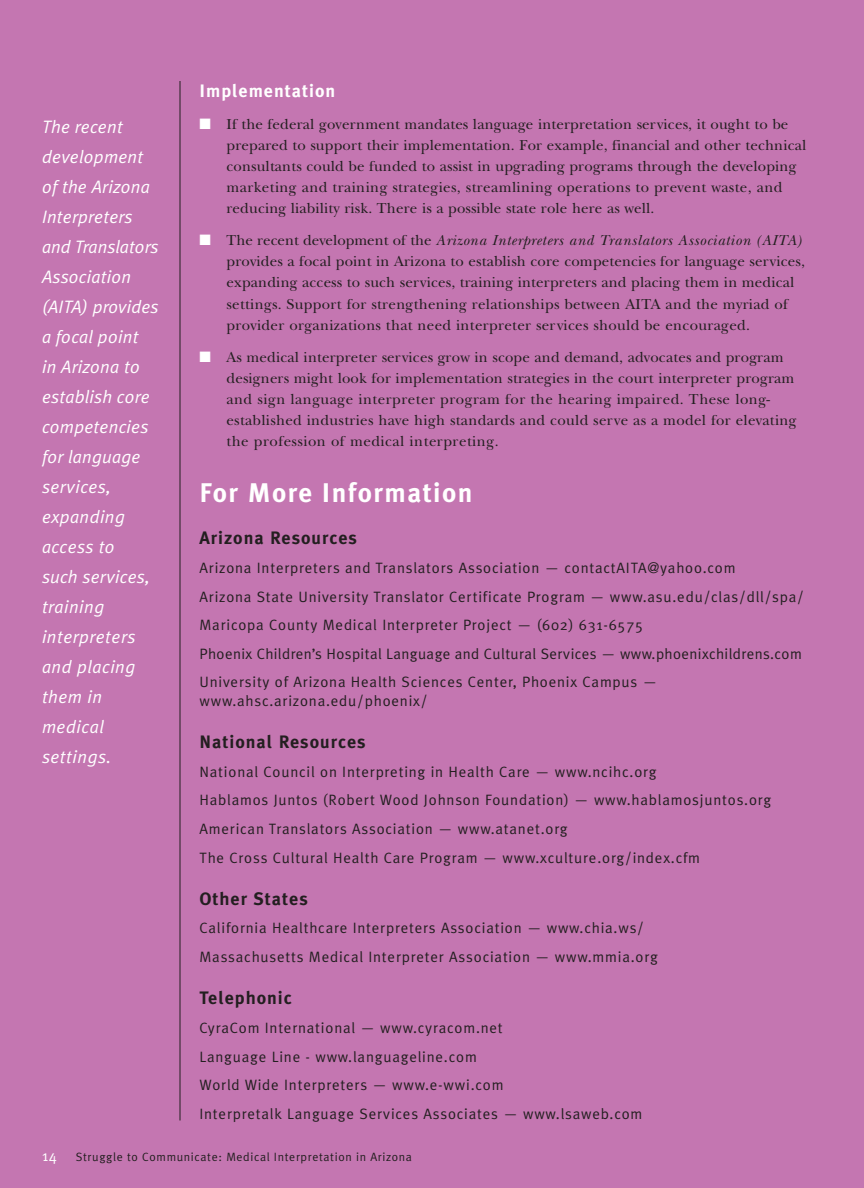
<style>
.page{position:relative;width:864px;height:1188px;background:#c476b1}
.page>*{position:absolute;margin:0;border:0;box-sizing:border-box;transform-origin:0 0}
.t1{font:700 27px "Meta Plus";letter-spacing:.055em;color:#fff}
.t2{font:italic 18px/30px "Meta Plus Normal";letter-spacing:.01em;color:#fff}
.t3{font:700 18px "Meta Plus";letter-spacing:.055em;color:#231f20}
.t4{font:700 18px "Meta Plus";letter-spacing:.055em;color:#fff}
.t5{font:15px/21.1px "New Baskerville";letter-spacing:.01em;color:#231f20}
.t6{font:15px/28.7px "Meta Plus Normal";letter-spacing:.055em;color:#231f20}
.t7{font:15px "Meta Plus Normal";color:#fff}
.t8{font:12px "Meta Plus Normal";letter-spacing:.055em;color:#231f20}
.s1{color:#fff}
.s2{font-style:italic}
</style>
<div class="page">
<hr style="left:180px;top:81px;width:1px;height:1039px;background:#231f20">
<p class="t2" style="left:42px;top:114px;width:118px">The recent development of the Arizona<br>Interpreters and Translators<br>Association (AITA) provides a focal point<br>in Arizona to establish core competencies for language services, expanding access to<br>such services, training interpreters and placing them in medical settings.</p>
<p class="t4" style="left:200px;top:84px;width:137px">Implementation</p>
<p class="t5" style="left:226px;top:115px;width:581px;text-indent:-27px"><span class="s1">■</span> If the federal government mandates language interpretation services, it ought to be prepared to support their implementation. For example, financial and other technical consultants could be funded to assist in upgrading programs through the developing marketing and training strategies, streamlining operations to prevent waste, and reducing liability risk. There is a possible state role here as well.</p>
<p class="t5" style="left:226px;top:232px;width:580px;text-indent:-27px"><span class="s1">■</span> The recent development of the <span class="s2">Arizona Interpreters and Translators Association (AITA) </span>provides a focal point in Arizona to establish core competencies for language services, expanding access to such services, training interpreters and placing them in medical settings. Support for strengthening relationships between AITA and the myriad of provider organizations that need interpreter services should be encouraged.</p>
<p class="t5" style="left:226px;top:348px;width:572px;text-indent:-27px"><span class="s1">■</span> As medical interpreter services grow in scope and demand, advocates and program designers might look for implementation strategies in the court interpreter program and sign language interpreter program for the hearing impaired. These long&shy;established industries have high standards and could serve as a model for elevating the profession of medical interpreting.</p>
<h1 class="t1" style="left:200px;top:483px;width:274px">For More Information</h1>
<p class="t3" style="left:200px;top:532px;width:159px">Arizona Resources</p>
<p class="t6" style="left:200px;top:555px;width:606px">Arizona Interpreters and Translators Association — contactAITA@yahoo.com<br>Arizona State University Translator Certificate Program — www.asu.edu/clas/dll/spa/ Maricopa County Medical Interpreter Project — (602) 631-6575<br>Phoenix Children’s Hospital Language and Cultural Services — www.phoenixchildrens.com University of Arizona Health Sciences Center, Phoenix Campus —</p>
<p class="t6" style="left:200px;top:688px;width:230px">www.ahsc.arizona.edu/phoenix/</p>
<p class="t3" style="left:200px;top:735px;width:168px">National Resources</p>
<p class="t6" style="left:200px;top:759px;width:573px">National Council on Interpreting in Health Care — www.ncihc.org<br>Hablamos Juntos (Robert Wood Johnson Foundation) — www.hablamosjuntos.org American Translators Association — www.atanet.org<br>The Cross Cultural Health Care Program — www.xculture.org/index.cfm</p>
<p class="t3" style="left:200px;top:892px;width:110px">Other States</p>
<p class="t6" style="left:200px;top:916px;width:460px">California Healthcare Interpreters Association — www.chia.ws/<br>Massachusetts Medical Interpreter Association — www.mmia.org</p>
<p class="t3" style="left:200px;top:992px;width:94px">Telephonic</p>
<p class="t6" style="left:199px;top:1015px;width:444px">CyraCom International — www.cyracom.net<br>Language Line - www.languageline.com<br>World Wide Interpreters — www.e-wwi.com<br>Interpretalk Language Services Associates — www.lsaweb.com</p>
<p class="t7" style="left:42px;top:1150px;width:16px">14</p>
<p class="t8" style="left:76px;top:1153px;width:338px">Struggle to Communicate: Medical Interpretation in Arizona</p>
</div>
